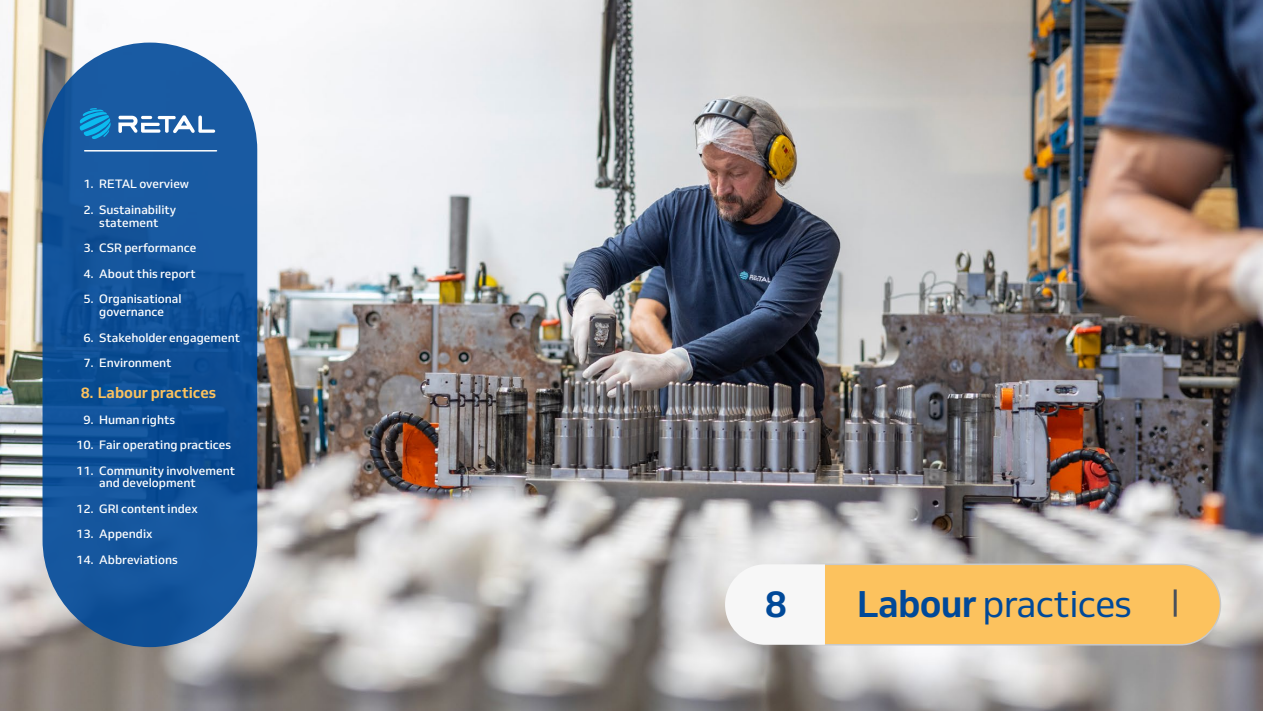
<style>
.page{position:relative;width:1263px;height:711px;background:#fff}
.page>*{position:absolute;margin:0;border:0;box-sizing:border-box;transform-origin:0 0}
.t1{font:36.75px "Venn";letter-spacing:-.02em;color:#004999}
.t2{font:700 36.75px "Venn";color:#004999}
.t3{font:700 15px "Venn";color:#fcc25e}
.t4{font:500 12px/12.8px "Venn";color:#fff;text-align:center}
.s1{font-weight:700}
</style>
<div class="page">
<img style="left:0;top:0;width:1263px;height:710px">
<div style="left:43px;top:43px;width:214px;height:603px;background:linear-gradient(to bottom,#1758a0,#0e4f97);border-radius:107px"></div>
<hr style="left:85px;top:150px;width:131px;height:1px;background:#fff">
<svg style="left:80px;top:108px;width:31px;height:31px"></svg>
<svg style="left:118px;top:115px;width:97px;height:19px"></svg>
<div style="left:784px;top:564px;width:436px;height:80px;background:#fcc25e;border-radius:40px"></div>
<div style="left:784px;top:563px;width:437px;height:82px;border:2px solid #c9c9c9;border-radius:40px"></div>
<hr style="left:1174px;top:589px;width:3px;height:27px;background:#4b515a">
<svg style="left:725px;top:564px;width:100px;height:80px"></svg>
<p class="t4" style="left:84px;top:177px;width:107px">1. RETAL overview</p>
<p class="t4" style="left:84px;top:203px;width:94px">2. Sustainability statement</p>
<p class="t4" style="left:84px;top:241px;width:114px">3. CSR performance</p>
<p class="t4" style="left:84px;top:267px;width:114px">4. About this report</p>
<p class="t4" style="left:84px;top:292px;width:99px">5. Organisational governance</p>
<p class="t4" style="left:84px;top:330px;width:158px">6. Stakeholder engagement</p>
<p class="t4" style="left:84px;top:356px;width:90px">7. Environment</p>
<p class="t3" style="left:81px;top:383px;width:137px">8. Labour practices</p>
<p class="t4" style="left:84px;top:412px;width:93px">9. Human rights</p>
<p class="t4" style="left:76px;top:438px;width:157px">10. Fair operating practices</p>
<p class="t4" style="left:99px;top:463px;width:137px;text-align:left;text-indent:-23px">11. Community involvement and development</p>
<p class="t4" style="left:76px;top:501px;width:123px">12. GRI content index</p>
<p class="t4" style="left:76px;top:527px;width:78px">13. Appendix</p>
<p class="t4" style="left:76px;top:552px;width:103px">14. Abbreviations</p>
<h1 class="t2" style="left:765px;top:580px;width:24px">8</h1>
<h1 class="t1" style="left:857px;top:581px;width:276px"><span class="s1">Labour</span> practices</h1>
</div>
